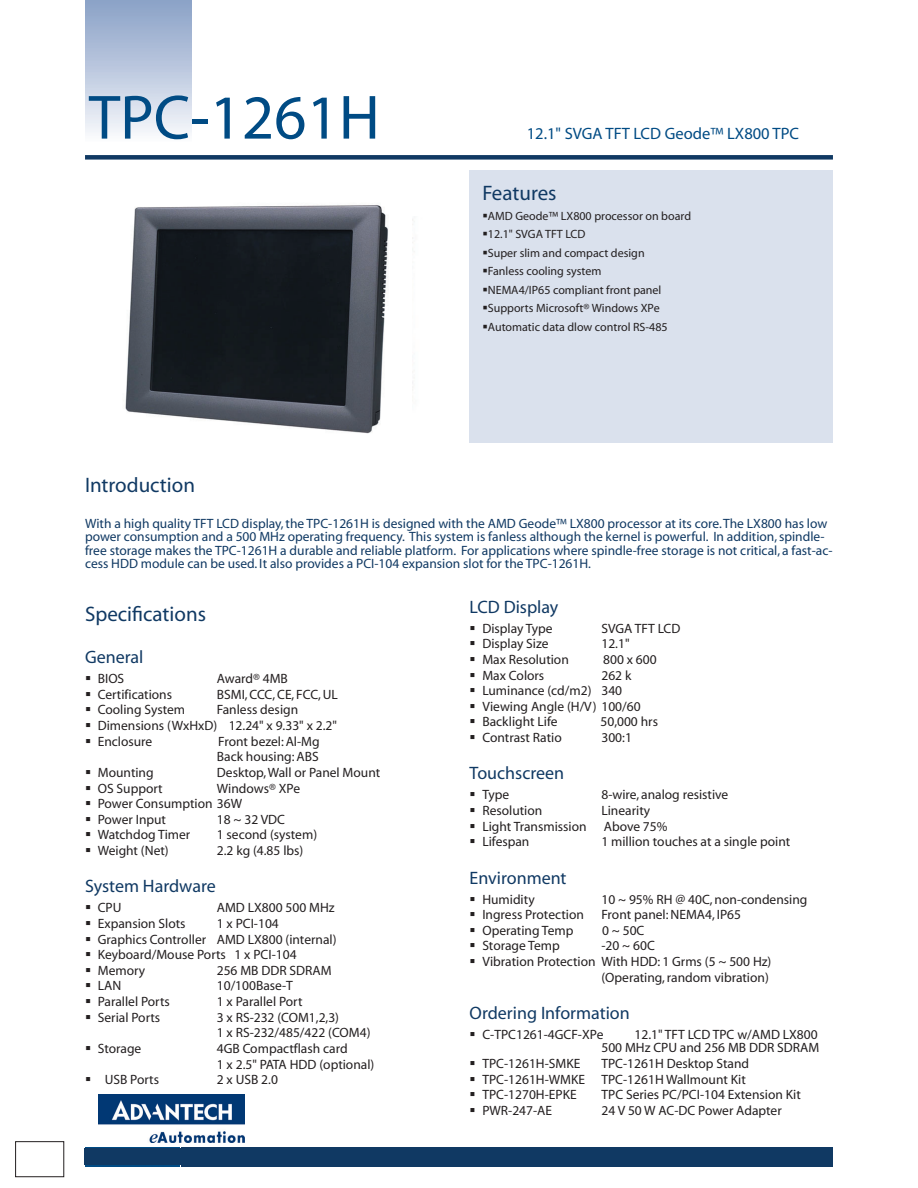
<style>
.page{position:relative;width:918px;height:1188px;background:#fff}
.page>*{position:absolute;margin:0;border:0;box-sizing:border-box;transform-origin:0 0}
.t1{font:63px "Futura";color:#004b84}
.t2{font:21px "Futura";color:#103963}
.t3{font:18px "Futura";color:#103963}
.t4{font:16.5px "Futura";color:#004b84}
.t5{font:13.5px/13.5px "Helvetica";color:#231f20;text-align:right}
.t6{font:13.5px/15.6px "Helvetica";color:#231f20}
.t7{font:13.5px/13.5px "Futura";color:#103963}
.t8{font:13.5px "Helvetica Extra Compressed";color:#231f20}
.t9{font:12px "Helvetica";color:#231f20}
.s1{font-style:inherit}
</style>
<div class="page">
<div style="left:85px;top:155px;width:748px;height:5px;background:#103963"></div>
<div style="left:85px;top:0;width:106px;height:143px;background:linear-gradient(to bottom,#879fc5,#fafafd)"></div>
<div style="left:470px;top:170px;width:363px;height:272px;background:#dae1ed"></div>
<div style="left:182px;top:1147px;width:651px;height:20px;background:#103963"></div>
<img style="left:85px;top:1147px;width:95px;height:20px">
<img style="left:99px;top:1094px;width:145px;height:49px">
<div style="left:85px;top:1149px;width:747px;height:16px;background:#103963"></div>
<div style="left:16px;top:1142px;width:48px;height:35px;border:1px solid #231f20"></div>
<img style="left:125px;top:205px;width:263px;height:229px">
<h1 class="t1" style="left:89px;top:86px;width:293px">TPC-1261H</h1>
<p class="t4" style="left:527px;top:125px;width:274px">12.1" SVGA TFT LCD Geode™ LX800 TPC</p>
<h2 class="t2" style="left:482px;top:182px;width:76px">Features</h2>
<p class="t9" style="left:482px;top:210px;width:210px">▪AMD Geode™ LX800 processor on board</p>
<p class="t9" style="left:482px;top:228px;width:105px">▪12.1" SVGA TFT LCD</p>
<p class="t9" style="left:482px;top:247px;width:164px">▪Super slim and compact design</p>
<p class="t9" style="left:482px;top:265px;width:121px">▪Fanless cooling system</p>
<p class="t9" style="left:482px;top:284px;width:181px">▪NEMA4/IP65 compliant front panel</p>
<p class="t9" style="left:482px;top:302px;width:179px">▪Supports Microsoft® Windows XPe</p>
<p class="t9" style="left:482px;top:321px;width:187px">▪Automatic data dlow control RS-485</p>
<h2 class="t2" style="left:85px;top:475px;width:111px">Introduction</h2>
<p class="t7" style="left:85px;top:517px;width:749px">With a high quality TFT LCD display, the TPC-1261H is designed with the AMD Geode™ LX800 processor at its core. The LX800 has low power consumption and a 500 MHz operating frequency. This system is fanless although the kernel is powerful. In addition, spindle&shy;free storage makes the TPC-1261H a durable and reliable platform. For applications where spindle-free storage is not critical, a fast-ac&shy;cess HDD module can be used. It also provides a PCI-104 expansion slot for the TPC-1261H.</p>
<h2 class="t2" style="left:85px;top:603px;width:122px">Specifications</h2>
<h3 class="t3" style="left:85px;top:648px;width:60px">General</h3>
<p class="t5" style="left:85px;top:673px;width:41px">▪ BIOS</p>
<p class="t6" style="left:217px;top:671px;width:73px">Award® 4MB</p>
<p class="t5" style="left:85px;top:688px;width:89px">▪ Certifications</p>
<p class="t6" style="left:217px;top:687px;width:123px">BSMI, CCC, CE, FCC, UL</p>
<p class="t5" style="left:85px;top:704px;width:102px">▪ Cooling System</p>
<p class="t6" style="left:217px;top:703px;width:83px">Fanless design</p>
<p class="t5" style="left:85px;top:719px;width:253px">▪ Dimensions (WxHxD) 12.24" x 9.33" x 2.2"</p>
<p class="t5" style="left:85px;top:735px;width:69px">▪ Enclosure</p>
<p class="t6" style="left:217px;top:734px;width:104px">Front bezel: Al-Mg<br>Back housing: ABS</p>
<p class="t5" style="left:85px;top:766px;width:70px">▪ Mounting</p>
<p class="t5" style="left:217px;top:766px;width:165px">Desktop, Wall or <span class="s1">Panel Mount</span></p>
<p class="t5" style="left:85px;top:782px;width:79px">▪ OS Support</p>
<p class="t6" style="left:217px;top:781px;width:85px">Windows® XPe</p>
<p class="t5" style="left:85px;top:798px;width:159px">▪ Power Consumption <span class="s1">36W</span></p>
<p class="t5" style="left:85px;top:813px;width:83px">▪ Power Input</p>
<p class="t6" style="left:217px;top:812px;width:70px">18 ~ 32 VDC</p>
<p class="t5" style="left:85px;top:829px;width:107px">▪ Watchdog Timer</p>
<p class="t6" style="left:217px;top:828px;width:102px">1 second (system)</p>
<p class="t5" style="left:85px;top:844px;width:85px">▪ Weight (Net)</p>
<p class="t5" style="left:217px;top:844px;width:88px">2.2 kg (4.85 lbs)</p>
<h3 class="t3" style="left:85px;top:878px;width:132px">System Hardware</h3>
<p class="t5" style="left:85px;top:902px;width:38px">▪ CPU</p>
<p class="t6" style="left:217px;top:901px;width:119px">AMD LX800 500 MHz</p>
<p class="t5" style="left:85px;top:917px;width:102px">▪ Expansion Slots</p>
<p class="t6" style="left:217px;top:916px;width:64px">1 x PCI-104</p>
<p class="t5" style="left:85px;top:933px;width:253px">▪ Graphics Controller <span class="s1">AMD LX800 (internal)</span></p>
<p class="t5" style="left:85px;top:949px;width:213px">▪ Keyboard/Mouse Ports 1 x PCI-104</p>
<p class="t5" style="left:85px;top:964px;width:62px">▪ Memory</p>
<p class="t5" style="left:217px;top:964px;width:116px">256 MB DDR SDRAM</p>
<p class="t5" style="left:85px;top:980px;width:38px">▪ LAN</p>
<p class="t6" style="left:217px;top:979px;width:78px">10/100Base-T</p>
<p class="t5" style="left:85px;top:995px;width:86px">▪ Parallel Ports</p>
<p class="t6" style="left:217px;top:994px;width:87px">1 x Parallel Port</p>
<p class="t5" style="left:85px;top:1011px;width:77px">▪ Serial Ports</p>
<p class="t6" style="left:217px;top:1010px;width:155px">3 x RS-232 (COM1,2,3)<br>1 x RS-232/485/422 (COM4)</p>
<p class="t5" style="left:85px;top:1042px;width:58px">▪ Storage</p>
<p class="t6" style="left:217px;top:1041px;width:159px">4GB Compactflash card<br>1 x 2.5" PATA HDD (optional)</p>
<p class="t8" style="left:85px;top:1073px;width:76px">▪ USB Ports</p>
<p class="t6" style="left:217px;top:1073px;width:63px">2 x USB 2.0</p>
<h3 class="t3" style="left:470px;top:598px;width:90px">LCD Display</h3>
<p class="t5" style="left:470px;top:622px;width:85px">▪ Display Type</p>
<p class="t6" style="left:601px;top:621px;width:80px">SVGA TFT LCD</p>
<p class="t5" style="left:470px;top:638px;width:80px">▪ Display Size</p>
<p class="t6" style="left:601px;top:637px;width:30px">12.1"</p>
<p class="t5" style="left:470px;top:653px;width:101px">▪ Max Resolution</p>
<p class="t6" style="left:603px;top:652px;width:55px">800 x 600</p>
<p class="t5" style="left:470px;top:669px;width:76px">▪ Max Colors</p>
<p class="t6" style="left:601px;top:668px;width:31px">262 k</p>
<p class="t5" style="left:470px;top:685px;width:154px">▪ Luminance (cd/m2) <span class="s1">340</span></p>
<p class="t5" style="left:470px;top:700px;width:173px">▪ Viewing Angle (H/V) <span class="s1">100/60</span></p>
<p class="t5" style="left:470px;top:716px;width:89px">▪ Backlight Life</p>
<p class="t6" style="left:600px;top:715px;width:59px">50,000 hrs</p>
<p class="t5" style="left:470px;top:731px;width:94px">▪ Contrast Ratio</p>
<p class="t6" style="left:601px;top:730px;width:32px">300:1</p>
<h3 class="t3" style="left:470px;top:765px;width:96px">Touchscreen</h3>
<p class="t5" style="left:470px;top:789px;width:41px">▪ Type</p>
<p class="t6" style="left:601px;top:788px;width:128px">8-wire, analog resistive</p>
<p class="t5" style="left:470px;top:804px;width:74px">▪ Resolution</p>
<p class="t6" style="left:601px;top:803px;width:50px">Linearity</p>
<p class="t5" style="left:470px;top:820px;width:119px">▪ Light Transmission</p>
<p class="t6" style="left:604px;top:819px;width:65px">Above 75%</p>
<p class="t5" style="left:470px;top:836px;width:61px">▪ Lifespan</p>
<p class="t6" style="left:601px;top:835px;width:190px">1 million touches at a single point</p>
<h3 class="t3" style="left:470px;top:869px;width:98px">Environment</h3>
<p class="t5" style="left:470px;top:893px;width:67px">▪ Humidity</p>
<p class="t6" style="left:601px;top:892px;width:207px">10 ~ 95% RH @ 40C, non-condensing</p>
<p class="t5" style="left:470px;top:908px;width:116px">▪ Ingress Protection</p>
<p class="t6" style="left:601px;top:907px;width:141px">Front panel: NEMA4, IP65</p>
<p class="t5" style="left:470px;top:924px;width:105px">▪ Operating Temp</p>
<p class="t6" style="left:602px;top:923px;width:44px">0 ~ 50C</p>
<p class="t5" style="left:470px;top:940px;width:92px">▪ Storage Temp</p>
<p class="t6" style="left:601px;top:939px;width:55px">-20 ~ 60C</p>
<p class="t6" style="left:470px;top:954px;width:303px;text-align:right">▪ <span class="s1">Vibration Protection With HDD:</span> 1 Grms (5 ~ 500 Hz) (Operating, random vibration)</p>
<h3 class="t3" style="left:470px;top:1004px;width:162px">Ordering Information</h3>
<p class="t5" style="left:470px;top:1028px;width:135px">▪ C-TPC1261-4GCF-XPe</p>
<p class="t5" style="left:601px;top:1028px;width:219px">12.1" TFT LCD TPC w/AMD LX800<br>500 MHz CPU and 256 MB DDR SDRAM</p>
<p class="t5" style="left:470px;top:1057px;width:112px">▪ TPC-1261H-SMKE</p>
<p class="t6" style="left:601px;top:1056px;width:149px">TPC-1261H Desktop Stand</p>
<p class="t6" style="left:470px;top:1072px;width:278px">▪ <span class="s1">TPC-1261H-WMKE</span> TPC-1261H Wallmount Kit</p>
<p class="t5" style="left:470px;top:1089px;width:109px">▪ TPC-1270H-EPKE</p>
<p class="t5" style="left:601px;top:1089px;width:201px">TPC Series PC/PCI-104 Extension Kit</p>
<p class="t5" style="left:470px;top:1104px;width:84px">▪ PWR-247-AE</p>
<p class="t5" style="left:601px;top:1104px;width:182px">24 V 50 W AC-DC Power Adapter</p>
</div>
